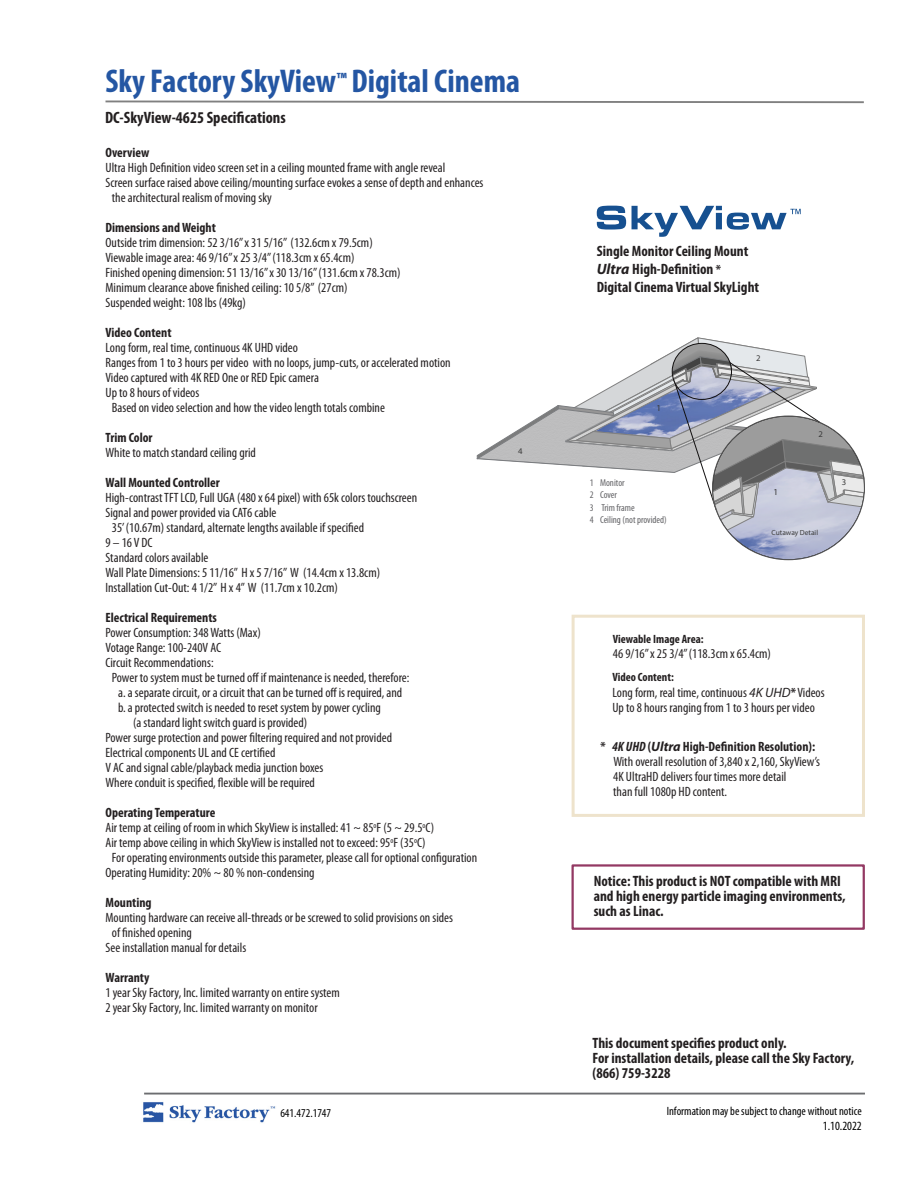
<style>
.page{position:relative;width:918px;height:1188px;background:#fff}
.page>*{position:absolute;margin:0;border:0;box-sizing:border-box;transform-origin:0 0}
.TOC_2{font:700 condensed 33px "Myriad Pro";color:#2456a3}
.TOC_2-2{font:700 condensed 19.5px "Myriad Pro";color:#2456a3}
.Folio_Left_copy{font:700 condensed 16.5px "Myriad Pro";color:#231f20}
.t1{font:700 condensed 15px/18px "Myriad Pro";color:#231f20}
.t2{font:condensed 13.5px "Myriad Pro";color:#231f20}
.t3{font:700 condensed 13.5px "Myriad Pro";color:#231f20}
.t4{font:condensed 12.6px "Myriad Pro";color:#000}
.t5{font:condensed 12px "Myriad Pro";color:#000}
.t6{font:700 condensed 12px "Myriad Pro";color:#231f20}
.t7{font:condensed 10.05px "Myriad Pro";color:#636366}
.t8{font:900 9.15px "Helvetica Neue LT";color:#3a3a3a}
.t9{font:900 8.7px "Helvetica Neue LT";color:#3a3a3a}
.t10{font:800 7.35px "Helvetica Neue LT";color:#3a3a3a}
.s1{font-style:italic;font-stretch:normal}
.s2{font-size:13.5px}
.s3{font-weight:900;font-size:8.4px}
.s4{font-weight:700}
.s5{font-style:italic}
</style>
<div class="page">
<img style="left:143px;top:1102px;width:133px;height:21px">
<hr style="left:144px;top:1093px;width:721px;height:2px;background:#6c6d70">
<svg style="left:105px;top:100px;width:759px;height:4px"></svg>
<svg style="left:597px;top:206px;width:204px;height:31px"></svg>
<div style="left:572px;top:615px;width:293px;height:202px;border:3px solid #eee3cc"></div>
<div style="left:572px;top:864px;width:293px;height:66px;border:2px solid #933963"></div>
<svg style="left:477px;top:337px;width:388px;height:223px"></svg>
<div style="left:672px;top:343px;width:60px;height:57px;border:1px solid #121010;border-radius:50%"></div>
<div style="left:590px;top:479px;width:95px;height:50px;background:#fff"></div>
<p class="TOC_2" style="left:105px;top:60px;width:232px">Sky Factory SkyView</p>
<p class="TOC_2-2" style="left:336px;top:68px;width:12px">™</p>
<p class="TOC_2" style="left:351px;top:60px;width:170px">Digital Cinema</p>
<p class="Folio_Left_copy" style="left:105px;top:107px;width:182px">DC-SkyView-4625 Specifications</p>
<p class="t3" style="left:106px;top:144px;width:45px">Overview</p>
<p class="t2" style="left:106px;top:160px;width:341px">Ultra High Definition video screen set in a ceiling mounted frame with angle reveal</p>
<p class="t2" style="left:106px;top:175px;width:380px">Screen surface raised above ceiling/mounting surface evokes a sense of depth and enhances</p>
<p class="t2" style="left:112px;top:190px;width:161px">the architectural realism of moving sky</p>
<p class="t3" style="left:106px;top:219px;width:112px">Dimensions and Weight</p>
<p class="t2" style="left:106px;top:235px;width:269px">Outside trim dimension: 52 3/16” x 31 5/16” (132.6cm x 79.5cm)</p>
<p class="t2" style="left:106px;top:250px;width:251px">Viewable image area: 46 9/16” x 25 3/4” (118.3cm x 65.4cm)</p>
<p class="t2" style="left:106px;top:265px;width:297px">Finished opening dimension: 51 13/16” x 30 13/16” (131.6cm x 78.3cm)</p>
<p class="t2" style="left:106px;top:280px;width:244px">Minimum clearance above finished ceiling: 10 5/8” (27cm)</p>
<p class="t2" style="left:106px;top:295px;width:142px">Suspended weight: 108 lbs (49kg)</p>
<p class="t3" style="left:106px;top:324px;width:68px">Video Content</p>
<p class="t2" style="left:106px;top:340px;width:194px">Long form, real time, continuous 4K UHD video</p>
<p class="t2" style="left:106px;top:355px;width:347px">Ranges from 1 to 3 hours per video with no loops, jump-cuts, or accelerated motion</p>
<p class="t2" style="left:106px;top:370px;width:215px">Video captured with 4K RED One or RED Epic camera</p>
<p class="t2" style="left:106px;top:385px;width:95px">Up to 8 hours of videos</p>
<p class="t2" style="left:112px;top:400px;width:275px">Based on video selection and how the video length totals combine</p>
<p class="t3" style="left:106px;top:429px;width:49px">Trim Color</p>
<p class="t2" style="left:106px;top:445px;width:152px">White to match standard ceiling grid</p>
<p class="t3" style="left:106px;top:474px;width:116px">Wall Mounted Controller</p>
<p class="t2" style="left:106px;top:490px;width:313px">High-contrast TFT LCD, Full UGA (480 x 64 pixel) with 65k colors touchscreen</p>
<p class="t2" style="left:106px;top:505px;width:173px">Signal and power provided via CAT6 cable</p>
<p class="t2" style="left:112px;top:520px;width:254px">35’ (10.67m) standard, alternate lengths available if specified</p>
<p class="t2" style="left:106px;top:535px;width:49px">9 – 16 V DC</p>
<p class="t2" style="left:106px;top:550px;width:104px">Standard colors available</p>
<p class="t2" style="left:106px;top:565px;width:276px">Wall Plate Dimensions: 5 11/16” H x 5 7/16” W (14.4cm x 13.8cm)</p>
<p class="t2" style="left:106px;top:580px;width:234px">Installation Cut-Out: 4 1/2” H x 4” W (11.7cm x 10.2cm)</p>
<p class="t3" style="left:106px;top:609px;width:113px">Electrical Requirements</p>
<p class="t2" style="left:106px;top:625px;width:157px">Power Consumption: 348 Watts (Max)</p>
<p class="t2" style="left:106px;top:640px;width:117px">Votage Range: 100-240V AC</p>
<p class="t2" style="left:106px;top:655px;width:110px">Circuit Recommendations:</p>
<p class="t2" style="left:112px;top:670px;width:299px">Power to system must be turned off if maintenance is needed, therefore:</p>
<p class="t2" style="left:118px;top:685px;width:286px">a. a separate circuit, or a circuit that can be turned off is required, and</p>
<p class="t2" style="left:118px;top:700px;width:264px">b. a protected switch is needed to reset system by power cycling</p>
<p class="t2" style="left:133px;top:715px;width:176px">(a standard light switch guard is provided)</p>
<p class="t2" style="left:106px;top:730px;width:288px">Power surge protection and power filtering required and not provided</p>
<p class="t2" style="left:106px;top:745px;width:171px">Electrical components UL and CE certified</p>
<p class="t2" style="left:106px;top:760px;width:219px">V AC and signal cable/playback media junction boxes</p>
<p class="t2" style="left:106px;top:775px;width:211px">Where conduit is specified, flexible will be required</p>
<p class="t3" style="left:106px;top:804px;width:111px">Operating Temperature</p>
<p class="t2" style="left:106px;top:820px;width:330px">Air temp at ceiling of room in which SkyView is installed: 41 ~ 85<sup>o</sup>F (5 ~ 29.5<sup>o</sup>C)</p>
<p class="t2" style="left:106px;top:835px;width:322px">Air temp above ceiling in which SkyView is installed not to exceed: 95<sup>o</sup>F (35<sup>o</sup>C)</p>
<p class="t2" style="left:112px;top:850px;width:367px">For operating environments outside this parameter, please call for optional configuration</p>
<p class="t2" style="left:106px;top:865px;width:211px">Operating Humidity: 20% ~ 80 % non-condensing</p>
<p class="t3" style="left:106px;top:894px;width:48px">Mounting</p>
<p class="t2" style="left:106px;top:910px;width:349px">Mounting hardware can receive all-threads or be screwed to solid provisions on sides</p>
<p class="t2" style="left:112px;top:925px;width:82px">of finished opening</p>
<p class="t2" style="left:106px;top:940px;width:142px">See installation manual for details</p>
<p class="t3" style="left:106px;top:969px;width:45px">Warranty</p>
<p class="t2" style="left:106px;top:985px;width:236px">1 year Sky Factory, Inc. limited warranty on entire system</p>
<p class="t2" style="left:106px;top:1000px;width:214px">2 year Sky Factory, Inc. limited warranty on monitor</p>
<p class="t9" style="left:518px;top:446px;width:6px">4</p>
<p class="t5" style="left:280px;top:1106px;width:52px">641.472.1747</p>
<p class="t1" style="left:597px;top:242px;width:164px">Single Monitor Ceiling Mount<br><span class="s1">Ultra</span> High-Definition <span class="s2">*<br></span>Digital Cinema Virtual SkyLight</p>
<p class="t8" style="left:657px;top:403px;width:6px">1</p>
<p class="t9" style="left:756px;top:353px;width:6px">2</p>
<p class="t9" style="left:787px;top:374px;width:6px">3</p>
<p class="t9" style="left:819px;top:429px;width:6px">2</p>
<p class="t7" style="left:590px;top:477px;width:36px">1 Monitor</p>
<p class="t9" style="left:842px;top:477px;width:6px">3</p>
<p class="t7" style="left:590px;top:489px;width:28px">2 Cover</p>
<p class="t7" style="left:590px;top:501px;width:46px">3 Trim frame</p>
<p class="t7" style="left:590px;top:514px;width:78px">4 Ceiling (not provided)</p>
<p class="t10" style="left:592px;top:479px;width:36px"><span class="s3">1</span> Monitor</p>
<p class="t10" style="left:592px;top:516px;width:78px"><span class="s3">4</span> Ceiling (not provided)</p>
<p class="t8" style="left:773px;top:486px;width:6px">1</p>
<p class="t10" style="left:592px;top:491px;width:28px"><span class="s3">2</span> Cover</p>
<p class="t10" style="left:772px;top:528px;width:48px">Cutaway Detail</p>
<p class="t6" style="left:613px;top:632px;width:92px">Viewable Image Area:</p>
<p class="t2" style="left:613px;top:645px;width:160px">46 9/16” x 25 3/4” (118.3cm x 65.4cm)</p>
<p class="t6" style="left:612px;top:669px;width:63px">Video Content:</p>
<p class="t2" style="left:612px;top:685px;width:214px">Long form, real time, continuous <span class="s1">4K UHD</span><span class="s4">*</span> Videos</p>
<p class="t2" style="left:612px;top:700px;width:204px">Up to 8 hours ranging from 1 to 3 hours per video</p>
<p class="t3" style="left:600px;top:738px;width:216px">* <span class="s5">4K UHD</span> (<span class="s1">Ultra</span> High-Definition Resolution):</p>
<p class="t2" style="left:613px;top:753px;width:208px">With overall resolution of 3,840 x 2,160, SkyView’s</p>
<p class="t2" style="left:613px;top:768px;width:175px">4K UltraHD delivers four times more detail</p>
<p class="t2" style="left:613px;top:783px;width:115px">than full 1080p HD content.</p>
<p class="t1" style="left:594px;top:874px;width:253px;line-height:15px">Notice: This product is NOT compatible with MRI and high energy particle imaging environments, such as Linac.</p>
<p class="t1" style="left:593px;top:1033px;width:196px">This document specifies product only.</p>
<p class="t1" style="left:593px;top:1048px;width:263px">For installation details, please call the Sky Factory,</p>
<p class="t1" style="left:593px;top:1063px;width:79px">(866) 759-3228</p>
<p class="t5" style="left:667px;top:1103px;width:197px">Information may be subject to change without notice</p>
<p class="t4" style="left:823px;top:1118px;width:40px">1.10.2022</p>
</div>
